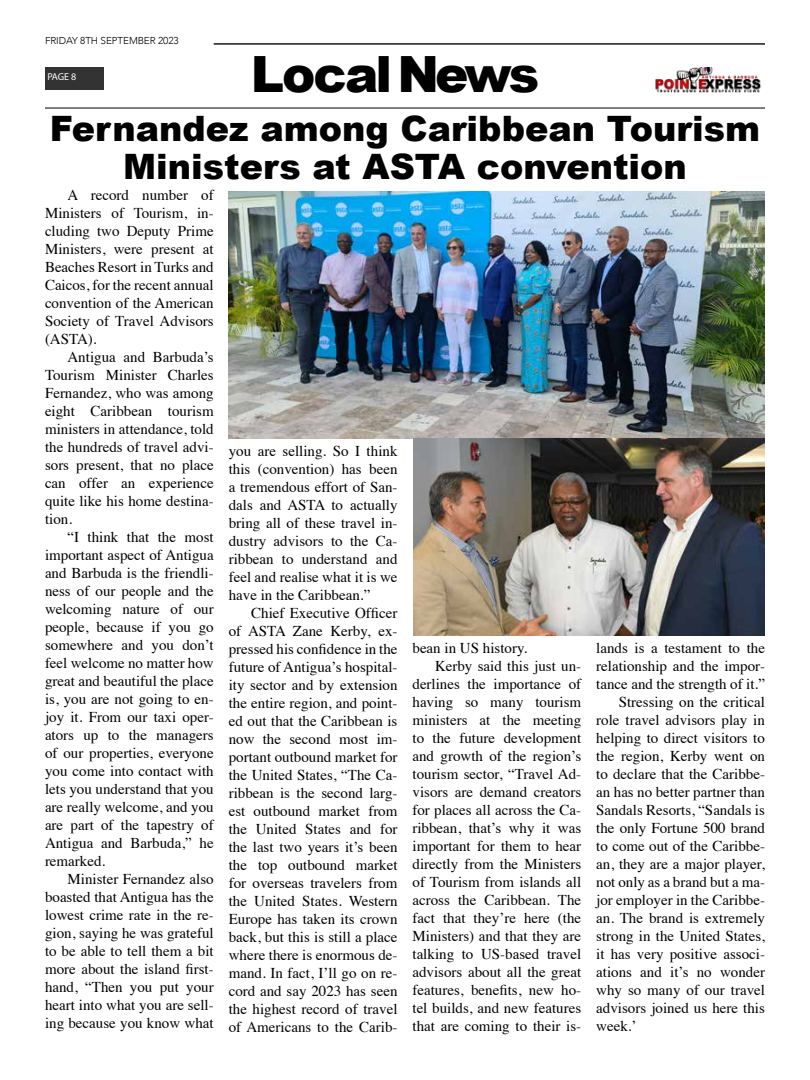
<style>
.page{position:relative;width:810px;height:1080px;background:#fff}
.page>*{position:absolute;margin:0;border:0;box-sizing:border-box;transform-origin:0 0}
.t1{font:900 50px "Arial";letter-spacing:-.06em;color:#000}
.t2{font:900 35px/37.5px "Arial";color:#000;text-align:center}
.t3{font:15px/18px "Times";color:#000;text-align:justify}
.t4{font:300 10px "Avenir";letter-spacing:-.01em;color:#000}
.t5{font:10px "Myriad Pro";color:#fff}
</style>
<div class="page">
<div style="left:45px;top:67px;width:58px;height:22px;background:#333"></div>
<img style="left:656px;top:67px;width:105px;height:25px">
<hr style="left:45px;top:107px;width:720px;height:2px;background:#333">
<hr style="left:214px;top:43px;width:551px;height:2px;background:#333">
<img style="left:228px;top:191px;width:536px;height:248px">
<img style="left:413px;top:439px;width:352px;height:197px">
<p class="t4" style="left:45px;top:34px;width:135px">FRIDAY 8TH SEPTEMBER 2023</p>
<p class="t5" style="left:47px;top:71px;width:31px">PAGE 8</p>
<h1 class="t1" style="left:251px;top:37px;width:290px">Local News</h1>
<h2 class="t2" style="left:50px;top:109px;width:712px">Fernandez among Caribbean Tourism<br>Ministers at ASTA convention</h2>
<p class="t3" style="left:45px;top:185px;width:170px;text-indent:22px">A record number of Ministers of Tourism, in&shy;cluding two Deputy Prime Ministers, were present at Beaches Resort in Turks and Caicos, for the recent annual convention of the American Society of Travel Advisors (ASTA).</p>
<p class="t3" style="left:45px;top:347px;width:170px;text-indent:22px">Antigua and Barbuda’s Tourism Minister Charles Fernandez, who was among eight Caribbean tourism ministers in attendance, told the hundreds of travel advi&shy;sors present, that no place can offer an experience quite like his home destina&shy;tion.</p>
<p class="t3" style="left:45px;top:527px;width:170px;text-indent:22px">“I think that the most important aspect of Antigua and Barbuda is the friendli&shy;ness of our people and the welcoming nature of our people, because if you go somewhere and you don’t feel welcome no matter how great and beautiful the place is, you are not going to en&shy;joy it. From our taxi oper&shy;ators up to the managers of our properties, everyone you come into contact with lets you understand that you are really welcome, and you are part of the tapestry of Antigua and Barbuda,” he remarked.</p>
<p class="t3" style="left:45px;top:869px;width:170px;text-indent:22px">Minister Fernandez also boasted that Antigua has the lowest crime rate in the re&shy;gion, saying he was grateful to be able to tell them a bit more about the island first&shy;hand, “Then you put your heart into what you are sell&shy;ing because you know what</p>
<p class="t3" style="left:229px;top:440px;width:170px">you are selling. So I think this (convention) has been a tremendous effort of San&shy;dals and ASTA to actually bring all of these travel in&shy;dustry advisors to the Ca&shy;ribbean to understand and feel and realise what it is we have in the Caribbean.”</p>
<p class="t3" style="left:229px;top:602px;width:170px;text-indent:22px">Chief Executive Officer of ASTA Zane Kerby, ex&shy;pressed his confidence in the future of Antigua’s hospital&shy;ity sector and by extension the entire region, and point&shy;ed out that the Caribbean is now the second most im&shy;portant outbound market for the United States, “The Ca&shy;ribbean is the second larg&shy;est outbound market from the United States and for the last two years it’s been the top outbound market for overseas travelers from the United States. Western Europe has taken its crown back, but this is still a place where there is enormous de&shy;mand. In fact, I’ll go on re&shy;cord and say 2023 has seen the highest record of travel of Americans to the Carib-</p>
<p class="t3" style="left:412px;top:638px;width:116px">bean in US history.</p>
<p class="t3" style="left:435px;top:656px;width:148px">Kerby said this just un-</p>
<p class="t3" style="left:412px;top:674px;width:170px">derlines the importance of</p>
<p class="t3" style="left:412px;top:692px;width:170px">having so many tourism</p>
<p class="t3" style="left:412px;top:710px;width:170px">ministers at the meeting</p>
<p class="t3" style="left:412px;top:728px;width:170px">to the future development</p>
<p class="t3" style="left:412px;top:746px;width:170px">and growth of the region’s</p>
<p class="t3" style="left:412px;top:764px;width:170px">tourism sector, “Travel Ad-</p>
<p class="t3" style="left:412px;top:782px;width:170px">visors are demand creators</p>
<p class="t3" style="left:412px;top:800px;width:170px">for places all across the Ca-</p>
<p class="t3" style="left:412px;top:818px;width:170px">ribbean, that’s why it was</p>
<p class="t3" style="left:412px;top:836px;width:170px">important for them to hear</p>
<p class="t3" style="left:412px;top:854px;width:170px">directly from the Ministers</p>
<p class="t3" style="left:412px;top:872px;width:170px">of Tourism from islands all</p>
<p class="t3" style="left:412px;top:890px;width:170px">across the Caribbean. The</p>
<p class="t3" style="left:412px;top:908px;width:170px">fact that they’re here (the</p>
<p class="t3" style="left:412px;top:926px;width:170px">Ministers) and that they are</p>
<p class="t3" style="left:412px;top:944px;width:170px">talking to US-based travel</p>
<p class="t3" style="left:412px;top:962px;width:170px">advisors about all the great</p>
<p class="t3" style="left:412px;top:980px;width:170px">features, benefits, new ho-</p>
<p class="t3" style="left:412px;top:998px;width:170px">tel builds, and new features</p>
<p class="t3" style="left:412px;top:1016px;width:170px">that are coming to their is-</p>
<p class="t3" style="left:596px;top:637px;width:170px">lands is a testament to the</p>
<p class="t3" style="left:596px;top:655px;width:170px">relationship and the impor-</p>
<p class="t3" style="left:596px;top:673px;width:170px">tance and the strength of it.”</p>
<p class="t3" style="left:619px;top:691px;width:148px">Stressing on the critical</p>
<p class="t3" style="left:596px;top:709px;width:170px">role travel advisors play in</p>
<p class="t3" style="left:596px;top:727px;width:170px">helping to direct visitors to</p>
<p class="t3" style="left:596px;top:745px;width:170px">the region, Kerby went on</p>
<p class="t3" style="left:596px;top:763px;width:170px">to declare that the Caribbe-</p>
<p class="t3" style="left:596px;top:781px;width:170px">an has no better partner than</p>
<p class="t3" style="left:596px;top:799px;width:170px">Sandals Resorts, “Sandals is</p>
<p class="t3" style="left:596px;top:817px;width:170px">the only Fortune 500 brand</p>
<p class="t3" style="left:596px;top:835px;width:170px">to come out of the Caribbe-</p>
<p class="t3" style="left:596px;top:853px;width:170px">an, they are a major player,</p>
<p class="t3" style="left:596px;top:871px;width:170px">not only as a brand but a ma-</p>
<p class="t3" style="left:596px;top:889px;width:170px">jor employer in the Caribbe-</p>
<p class="t3" style="left:596px;top:907px;width:170px">an. The brand is extremely</p>
<p class="t3" style="left:596px;top:925px;width:170px">strong in the United States,</p>
<p class="t3" style="left:596px;top:943px;width:170px">it has very positive associ-</p>
<p class="t3" style="left:596px;top:961px;width:170px">ations and it’s no wonder</p>
<p class="t3" style="left:596px;top:979px;width:170px">why so many of our travel</p>
<p class="t3" style="left:596px;top:997px;width:170px">advisors joined us here this</p>
<p class="t3" style="left:596px;top:1015px;width:42px">week.’</p>
</div>
